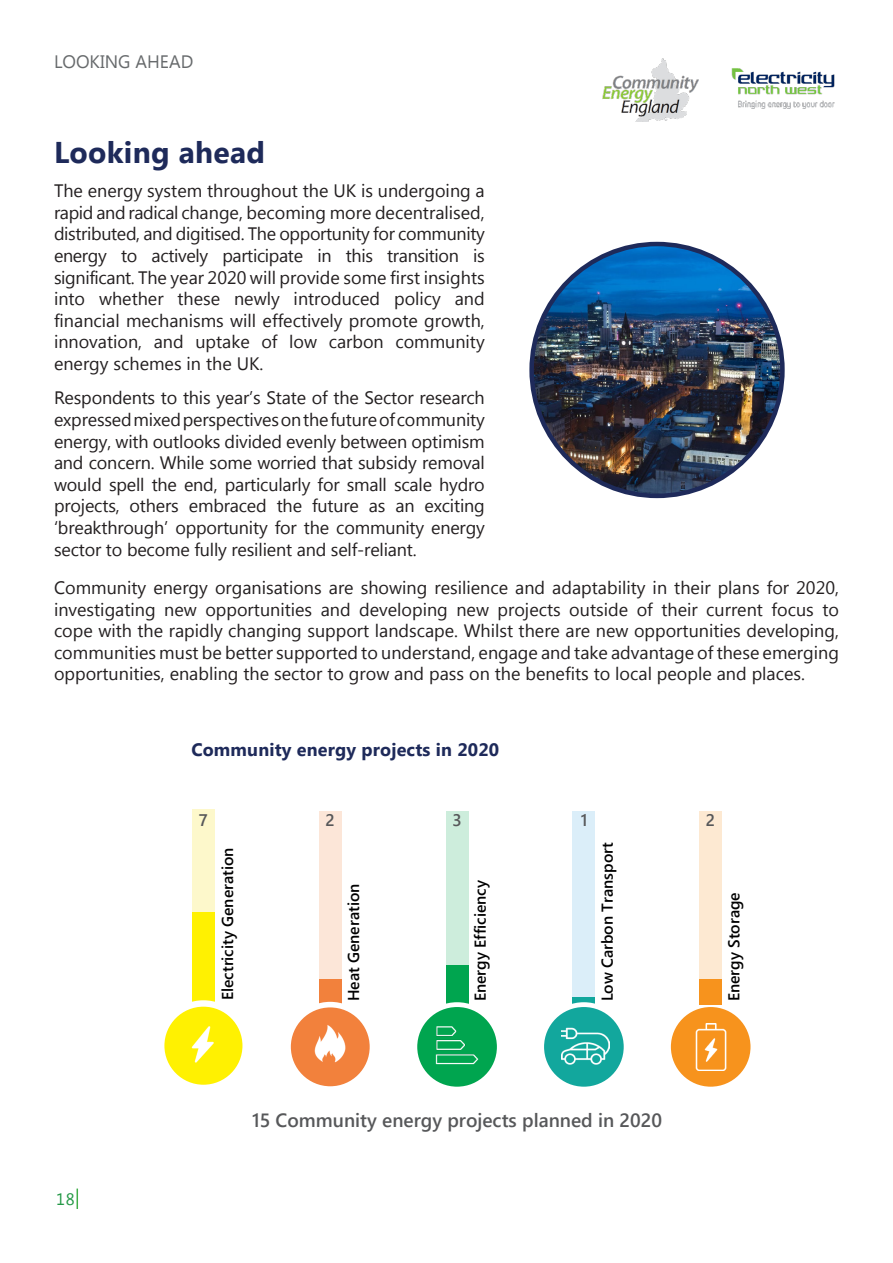
<style>
.page{position:relative;width:893px;height:1263px;background:#fff}
.page>*{position:absolute;margin:0;border:0;box-sizing:border-box;transform-origin:0 0}
.t1{font:700 30px "Microsoft New Tai Lue";letter-spacing:.01em;color:#1e2a5a}
.t2{font:600 19.2px "Segoe UI";color:#57585a}
.t3{font:18px/21.6px "Microsoft New Tai Lue";color:#231f20;text-align:justify}
.t4{font:700 18px "Microsoft New Tai Lue";letter-spacing:.01em;color:#1e2a5a}
.t5{font:18px "Microsoft New Tai Lue";color:#676a6c}
.t6{font:600 16.8px "Segoe UI";color:#57585a}
.t7{font:16.5px "Microsoft New Tai Lue";color:#249846}
.t8{font:600 15.75px "Segoe UI";color:#000001}
</style>
<div class="page">
<img style="left:731px;top:68px;width:104px;height:41px">
<img style="left:602px;top:58px;width:97px;height:63px">
<svg style="left:77px;top:1188px;width:1px;height:21px"></svg>
<img style="left:534px;top:244px;width:248px;height:252px">
<div style="left:192px;top:809px;width:23px;height:194px;background:#fdf8cb"></div>
<div style="left:192px;top:912px;width:23px;height:91px;background:#fff101"></div>
<svg style="left:161px;top:1003px;width:85px;height:85px;background:#fff32c"></svg>
<div style="left:158px;top:1000px;width:91px;height:91px;border:6px solid #fff;border-radius:50%"></div>
<div style="left:319px;top:811px;width:23px;height:194px;background:#fce6d8"></div>
<div style="left:319px;top:979px;width:23px;height:26px;background:#f2813c"></div>
<div style="left:288px;top:1005px;width:84px;height:84px;background:#f2813c;border-radius:50%"></div>
<div style="left:285px;top:1002px;width:90px;height:90px;border:6px solid #fff;border-radius:50%"></div>
<img style="left:314px;top:1025px;width:32px;height:38px">
<div style="left:446px;top:811px;width:23px;height:194px;background:#cdeddc"></div>
<div style="left:446px;top:965px;width:23px;height:40px;background:#00a54f"></div>
<div style="left:415px;top:1005px;width:84px;height:84px;background:#00a54f;border-radius:50%"></div>
<div style="left:412px;top:1002px;width:90px;height:89px;border:5px solid #fff;border-radius:50%"></div>
<img style="left:435px;top:1026px;width:44px;height:39px">
<div style="left:572px;top:811px;width:23px;height:194px;background:#dbeef9"></div>
<div style="left:572px;top:997px;width:23px;height:8px;background:#12a79d"></div>
<div style="left:542px;top:1005px;width:84px;height:84px;background:#12a79d;border-radius:50%"></div>
<div style="left:539px;top:1002px;width:89px;height:89px;border:5px solid #fff;border-radius:50%"></div>
<img style="left:562px;top:1027px;width:47px;height:38px">
<div style="left:699px;top:811px;width:23px;height:194px;background:#fde9d2"></div>
<svg style="left:668px;top:1005px;width:85px;height:84px;background:#f7a039"></svg>
<div style="left:666px;top:1002px;width:89px;height:89px;border:5px solid #fff;border-radius:50%"></div>
<img style="left:687px;top:1023px;width:47px;height:47px">
<img style="left:179px;top:1022px;width:49px;height:45px">
<div style="left:699px;top:979px;width:23px;height:26px;background:#f7931d"></div>
<p class="t5" style="left:54px;top:51px;width:141px">LOOKING AHEAD</p>
<h1 class="t1" style="left:54px;top:135px;width:213px">Looking ahead</h1>
<p class="t3" style="left:54px;top:182px;width:432px">The energy system throughout the UK is undergoing a rapid and radical change, becoming more decentralised, distributed, and digitised. The opportunity for community energy to actively participate in this transition is significant. The year 2020 will provide some first insights into whether these newly introduced policy and financial mechanisms will effectively promote growth, innovation, and uptake of low carbon community energy schemes in the UK.</p>
<p class="t3" style="left:54px;top:389px;width:432px">Respondents to this year’s State of the Sector research expressed mixed perspectives on the future of community energy, with outlooks divided evenly between optimism and concern. While some worried that subsidy removal would spell the end, particularly for small scale hydro projects, others embraced the future as an exciting ‘breakthrough’ opportunity for the community energy sector to become fully resilient and self-reliant.</p>
<p class="t3" style="left:54px;top:578px;width:786px">Community energy organisations are showing resilience and adaptability in their plans for 2020, investigating new opportunities and developing new projects outside of their current focus to cope with the rapidly changing support landscape. Whilst there are new opportunities developing, communities must be better supported to understand, engage and take advantage of these emerging opportunities, enabling the sector to grow and pass on the benefits to local people and places.</p>
<p class="t4" style="left:191px;top:739px;width:309px">Community energy projects in 2020</p>
<p class="t7" style="left:56px;top:1189px;width:20px">18</p>
<p class="t6" style="left:199px;top:804px;width:10px">7</p>
<p class="t6" style="left:326px;top:804px;width:11px">2</p>
<p class="t6" style="left:453px;top:804px;width:11px">3</p>
<p class="t6" style="left:581px;top:804px;width:8px">1</p>
<p class="t6" style="left:706px;top:804px;width:11px">2</p>
<p class="t8" style="left:213px;top:1000px;width:154px;rotate:-90deg">Electricity Generation</p>
<p class="t8" style="left:339px;top:1001px;width:119px;rotate:-90deg">Heat Generation</p>
<p class="t8" style="left:465px;top:1001px;width:123px;rotate:-90deg">Energy Efficiency</p>
<p class="t8" style="left:592px;top:1001px;width:160px;rotate:-90deg">Low Carbon Transport</p>
<p class="t8" style="left:719px;top:1001px;width:110px;rotate:-90deg">Energy Storage</p>
<p class="t2" style="left:252px;top:1102px;width:411px">15 Community energy projects planned in 2020</p>
</div>
